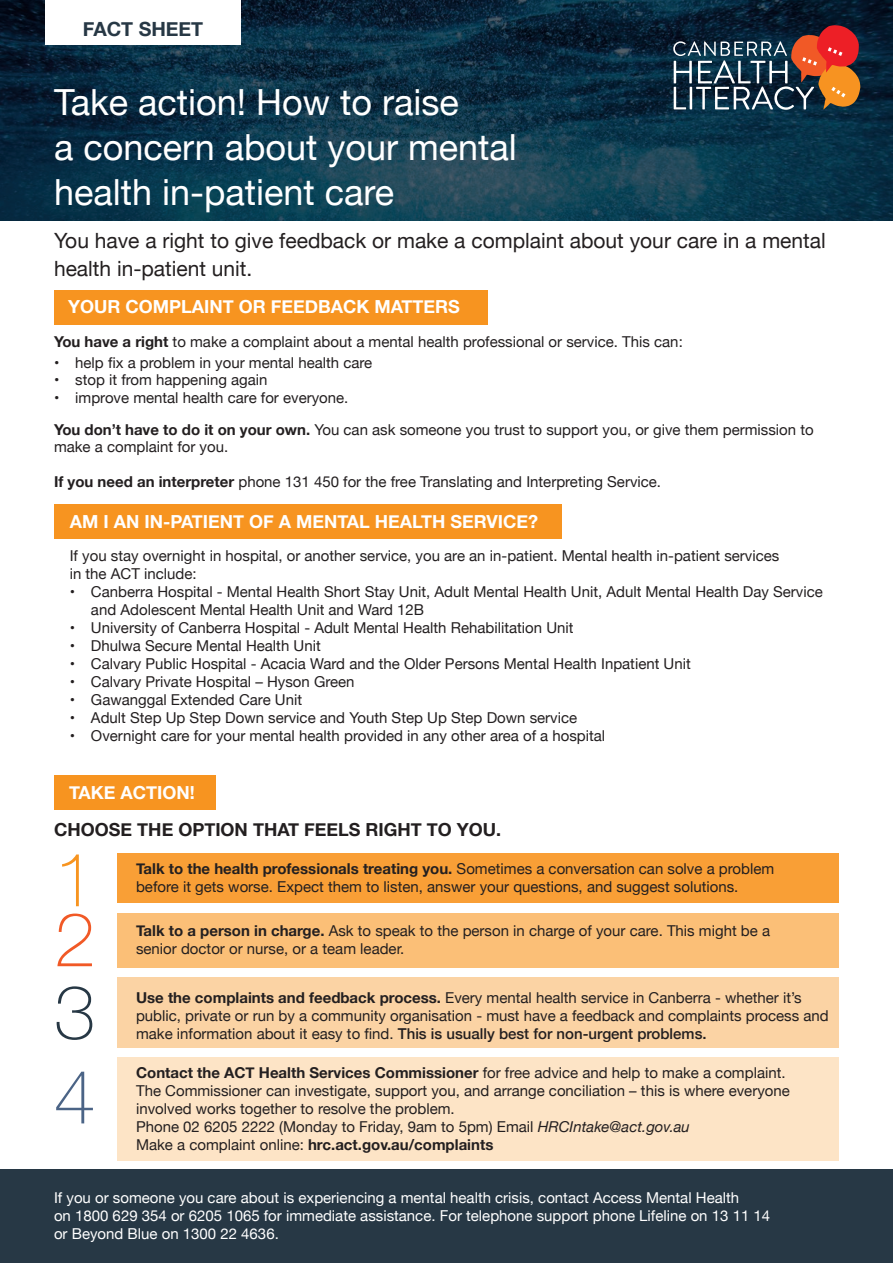
<style>
.page{position:relative;width:893px;height:1263px;background:#fff}
.page>*{position:absolute;margin:0;border:0;box-sizing:border-box;transform-origin:0 0}
.t1{font:100 75px "Helvetica Neue";color:#f79420}
.t2{font:100 75px "Helvetica Neue";color:#f15926}
.t3{font:100 75px "Helvetica Neue";color:#273845}
.t4{font:100 75px "Helvetica Neue";color:#4b6486}
.t5{font:36px/45px "Helvetica Neue";color:#fff}
.t6{font:21px/28.5px "Helvetica Neue";color:#231f20}
.t7{font:700 19.65px "Helvetica Neue";color:#273845}
.t8{font:700 18px "Helvetica Neue";color:#fff}
.t9{font:700 18px "Helvetica Neue";color:#231f20}
.t10{font:15px/18px "Helvetica Neue";color:#231f20}
.t11{font:15px/18px "Helvetica Neue";color:#fff}
.t12{font:700 15px "Helvetica Neue";color:#231f20}
.t13{font:500 15px "Helvetica Neue";color:#231f20}
.s1{font-weight:700}
.s2{font-weight:400}
.s3{font-style:italic}
</style>
<div class="page">
<svg style="left:0;top:0;width:893px;height:220px;background:#0d3247"></svg>
<div style="left:45px;top:0;width:196px;height:44px;background:#fff"></div>
<div style="left:118px;top:853px;width:721px;height:50px;background:#f99f36"></div>
<div style="left:118px;top:913px;width:721px;height:55px;background:#fbbf77"></div>
<div style="left:118px;top:977px;width:721px;height:71px;background:#fbd3a4"></div>
<div style="left:118px;top:1057px;width:721px;height:103px;background:#fde4c6"></div>
<svg style="left:673px;top:25px;width:187px;height:85px;background:#5d4d4e"></svg>
<div style="left:0;top:1170px;width:893px;height:93px;background:#273845"></div>
<div style="left:54px;top:504px;width:507px;height:34px;background:#f79420"></div>
<div style="left:54px;top:290px;width:434px;height:35px;background:#f79420"></div>
<div style="left:54px;top:776px;width:162px;height:34px;background:#f79420"></div>
<h3 class="t7" style="left:83px;top:13px;width:122px">FACT SHEET</h3>
<h2 class="t5" style="left:54px;top:82px;width:464px">Take action! How to raise<br>a concern about your mental health in-patient care</h2>
<h3 class="t6" style="left:54px;top:227px;width:773px">You have a right to give feedback or make a complaint about your care in a mental health in-patient unit.</h3>
<p class="t8" style="left:68px;top:292px;width:393px">YOUR COMPLAINT OR FEEDBACK MATTERS</p>
<p class="t10" style="left:54px;top:333px;width:630px"><span class="s1">You have a right</span> to make a complaint about a mental health professional or service. This can:</p>
<p class="t10" style="left:54px;top:355px;width:320px">• help fix a problem in your mental health care</p>
<p class="t10" style="left:54px;top:372px;width:215px">• stop it from happening again</p>
<p class="t10" style="left:54px;top:382px;width:761px;line-height:32.2px">• improve mental health care for everyone.<br><span class="s1">You don’t have to do it on your own.</span> You can ask someone you trust to support you, or give them permission to</p>
<p class="t10" style="left:54px;top:439px;width:176px">make a complaint for you.</p>
<p class="t10" style="left:54px;top:473px;width:609px"><span class="s1">If you need an interpreter</span> phone 131 450 for the free Translating and Interpreting Service.</p>
<p class="t8" style="left:70px;top:507px;width:470px">AM I AN IN-PATIENT OF A MENTAL HEALTH SERVICE?</p>
<p class="t10" style="left:70px;top:547px;width:711px">If you stay overnight in hospital, or another service, you are an in-patient. Mental health in-patient services in the ACT include:</p>
<p class="t10" style="left:91px;top:583px;width:733px;text-indent:-21px">• Canberra Hospital - Mental Health Short Stay Unit, Adult Mental Health Unit, Adult Mental Health Day Service and Adolescent Mental Health Unit and Ward 12B</p>
<p class="t10" style="left:70px;top:619px;width:505px">• University of Canberra Hospital - Adult Mental Health Rehabilitation Unit</p>
<p class="t10" style="left:70px;top:637px;width:253px">• Dhulwa Secure Mental Health Unit</p>
<p class="t10" style="left:70px;top:655px;width:623px">• Calvary Public Hospital - Acacia Ward and the Older Persons Mental Health Inpatient Unit</p>
<p class="t10" style="left:70px;top:673px;width:286px">• Calvary Private Hospital – Hyson Green</p>
<p class="t10" style="left:70px;top:691px;width:234px">• Gawanggal Extended Care Unit</p>
<p class="t10" style="left:70px;top:709px;width:509px">• Adult Step Up Step Down service and Youth Step Up Step Down service</p>
<p class="t10" style="left:70px;top:727px;width:537px">• Overnight care for your mental health provided in any other area of a hospital</p>
<p class="t8" style="left:69px;top:778px;width:127px">TAKE ACTION!</p>
<p class="t9" style="left:54px;top:816px;width:448px">CHOOSE THE OPTION THAT FEELS RIGHT TO YOU.</p>
<h1 class="t1" style="left:54px;top:823px;width:43px">1</h1>
<h1 class="t2" style="left:54px;top:883px;width:43px">2</h1>
<h1 class="t3" style="left:54px;top:955px;width:43px">3</h1>
<h1 class="t4" style="left:54px;top:1040px;width:43px">4</h1>
<p class="t12" style="left:136px;top:857px;width:640px">Talk to the health professionals treating you. <span class="s2">Sometimes a conversation can solve a problem</span></p>
<p class="t10" style="left:136px;top:878px;width:604px">before it gets worse. Expect them to listen, answer your questions, and suggest solutions.</p>
<p class="t10" style="left:136px;top:923px;width:635px"><span class="s1">Talk to a person in charge.</span> Ask to speak to the person in charge of your care. This might be a</p>
<p class="t10" style="left:136px;top:941px;width:270px">senior doctor or nurse, or a team leader.</p>
<p class="t10" style="left:136px;top:989px;width:694px"><span class="s1">Use the complaints and feedback process.</span> Every mental health service in Canberra - whether it’s public, private or run by a community organisation - must have a feedback and complaints process and</p>
<p class="t13" style="left:136px;top:1021px;width:572px"><span class="s2">make information about it easy to find.</span> This is usually best for non-urgent problems.</p>
<p class="t10" style="left:136px;top:1065px;width:655px"><span class="s1">Contact the ACT Health Services Commissioner</span> for free advice and help to make a complaint.<br>The Commissioner can investigate, support you, and arrange conciliation – this is where everyone involved works together to resolve the problem.<br>Phone 02 6205 2222 (Monday to Friday, 9am to 5pm) Email <span class="s3">HRCIntake@act.gov.au<br></span>Make a complaint online: <span class="s1">hrc.act.gov.au/complaints</span></p>
<p class="t11" style="left:54px;top:1190px;width:718px">If you or someone you care about is experiencing a mental health crisis, contact Access Mental Health<br>on 1800 629 354 or 6205 1065 for immediate assistance. For telephone support phone Lifeline on 13 11 14 or Beyond Blue on 1300 22 4636.</p>
</div>
